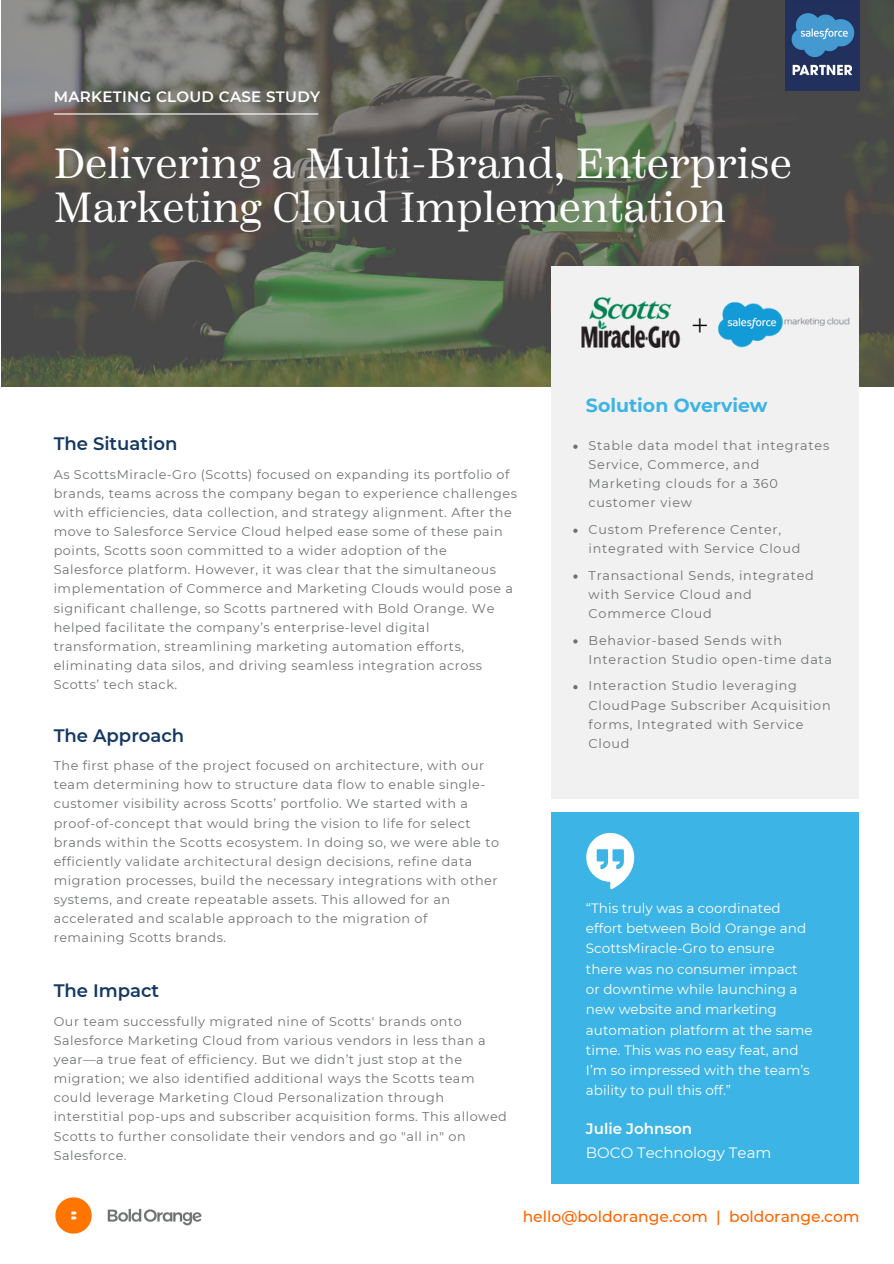
<style>
.page{position:relative;width:894px;height:1264px;background:#fff}
.page>*{position:absolute;margin:0;border:0;box-sizing:border-box;transform-origin:0 0}
.t1{font:42px/44px "Scotch Text";color:#fff}
.t2{font:500 30.75px "Scotch Text";color:#000}
.t3{font:700 18.9px "Montserrat";color:#3cb4e5}
.t4{font:600 18px "Montserrat";color:#143860}
.t5{font:500 15.6px "Montserrat";color:#ff6400}
.t6{font:600 15px "Montserrat";letter-spacing:.02em;color:#fff}
.t7{font:15px "Montserrat";color:#fff}
.t8{font:600 15px "Montserrat";color:#fff}
.t9{font:13.5px/20.2px "Montserrat";color:#fff}
.t10{font:12.75px/19.2px "Montserrat";letter-spacing:.04em;color:#6f7271}
.t11{font:12.75px/19.2px "Montserrat";letter-spacing:.06em;color:#6f7271}
</style>
<div class="page">
<img style="left:1px;top:0;width:892px;height:386px">
<div style="left:551px;top:266px;width:308px;height:533px;background:#f1f1f1"></div>
<div style="left:551px;top:811px;width:308px;height:372px;background:#3cb4e5"></div>
<svg style="left:586px;top:833px;width:48px;height:56px"></svg>
<hr style="left:54px;top:113px;width:264px;height:1px;background:#fff">
<img style="left:55px;top:1197px;width:147px;height:37px">
<img style="left:784px;top:0;width:75px;height:90px">
<img style="left:718px;top:302px;width:132px;height:46px">
<img style="left:581px;top:297px;width:100px;height:51px">
<svg style="left:573px;top:444px;width:4px;height:5px"></svg>
<svg style="left:573px;top:528px;width:4px;height:5px"></svg>
<svg style="left:573px;top:574px;width:4px;height:4px"></svg>
<svg style="left:573px;top:639px;width:4px;height:4px"></svg>
<svg style="left:573px;top:685px;width:4px;height:4px"></svg>
<p class="t6" style="left:54px;top:88px;width:268px">MARKETING CLOUD CASE STUDY</p>
<p class="t1" style="left:54px;top:141px;width:739px">Delivering a Multi-Brand, Enterprise<br>Marketing Cloud Implementation</p>
<p class="t2" style="left:691px;top:304px;width:18px">+</p>
<p class="t4" style="left:54px;top:433px;width:125px">The Situation</p>
<p class="t10" style="left:54px;top:464px;width:464px">As ScottsMiracle-Gro (Scotts) focused on expanding its portfolio of brands, teams across the company began to experience challenges with efficiencies, data collection, and strategy alignment. After the move to Salesforce Service Cloud helped ease some of these pain points, Scotts soon committed to a wider adoption of the Salesforce platform. However, it was clear that the simultaneous implementation of Commerce and Marketing Clouds would pose a significant challenge, so Scotts partnered with Bold Orange. We helped facilitate the company’s enterprise-level digital transformation, streamlining marketing automation efforts, eliminating data silos, and driving seamless integration across Scotts’ tech stack.</p>
<p class="t4" style="left:54px;top:724px;width:132px">The Approach</p>
<p class="t10" style="left:54px;top:756px;width:446px">The first phase of the project focused on architecture, with our team determining how to structure data flow to enable single&shy;customer visibility across Scotts’ portfolio. We started with a proof-of-concept that would bring the vision to life for select brands within the Scotts ecosystem. In doing so, we were able to efficiently validate architectural design decisions, refine data migration processes, build the necessary integrations with other systems, and create repeatable assets. This allowed for an accelerated and scalable approach to the migration of remaining Scotts brands.</p>
<p class="t4" style="left:54px;top:979px;width:107px">The Impact</p>
<p class="t10" style="left:54px;top:1011px;width:454px">Our team successfully migrated nine of Scotts' brands onto Salesforce Marketing Cloud from various vendors in less than a year—a true feat of efficiency. But we didn’t just stop at the migration; we also identified additional ways the Scotts team could leverage Marketing Cloud Personalization through interstitial pop-ups and subscriber acquisition forms. This allowed Scotts to further consolidate their vendors and go "all in" on Salesforce.</p>
<p class="t3" style="left:586px;top:393px;width:183px">Solution Overview</p>
<p class="t11" style="left:588px;top:436px;width:242px">Stable data model that integrates<br>Service, Commerce, and<br>Marketing clouds for a 360 customer view</p>
<p class="t11" style="left:588px;top:520px;width:213px">Custom Preference Center, integrated with Service Cloud</p>
<p class="t11" style="left:588px;top:565px;width:227px">Transactional Sends, integrated with Service Cloud and<br>Commerce Cloud</p>
<p class="t11" style="left:588px;top:630px;width:245px">Behavior-based Sends with<br>Interaction Studio open-time data</p>
<p class="t11" style="left:588px;top:676px;width:243px">Interaction Studio leveraging<br>CloudPage Subscriber Acquisition forms, Integrated with Service<br>Cloud</p>
<p class="t9" style="left:586px;top:897px;width:228px">“This truly was a coordinated effort between Bold Orange and<br>ScottsMiracle-Gro to ensure there was no consumer impact or downtime while launching a new website and marketing automation platform at the same time. This was no easy feat, and<br>I’m so impressed with the team’s ability to pull this off.”</p>
<p class="t8" style="left:586px;top:1119px;width:108px">Julie Johnson</p>
<p class="t7" style="left:586px;top:1143px;width:187px">BOCO Technology Team</p>
<p class="t5" style="left:522px;top:1206px;width:338px">hello@boldorange.com | boldorange.com</p>
</div>
